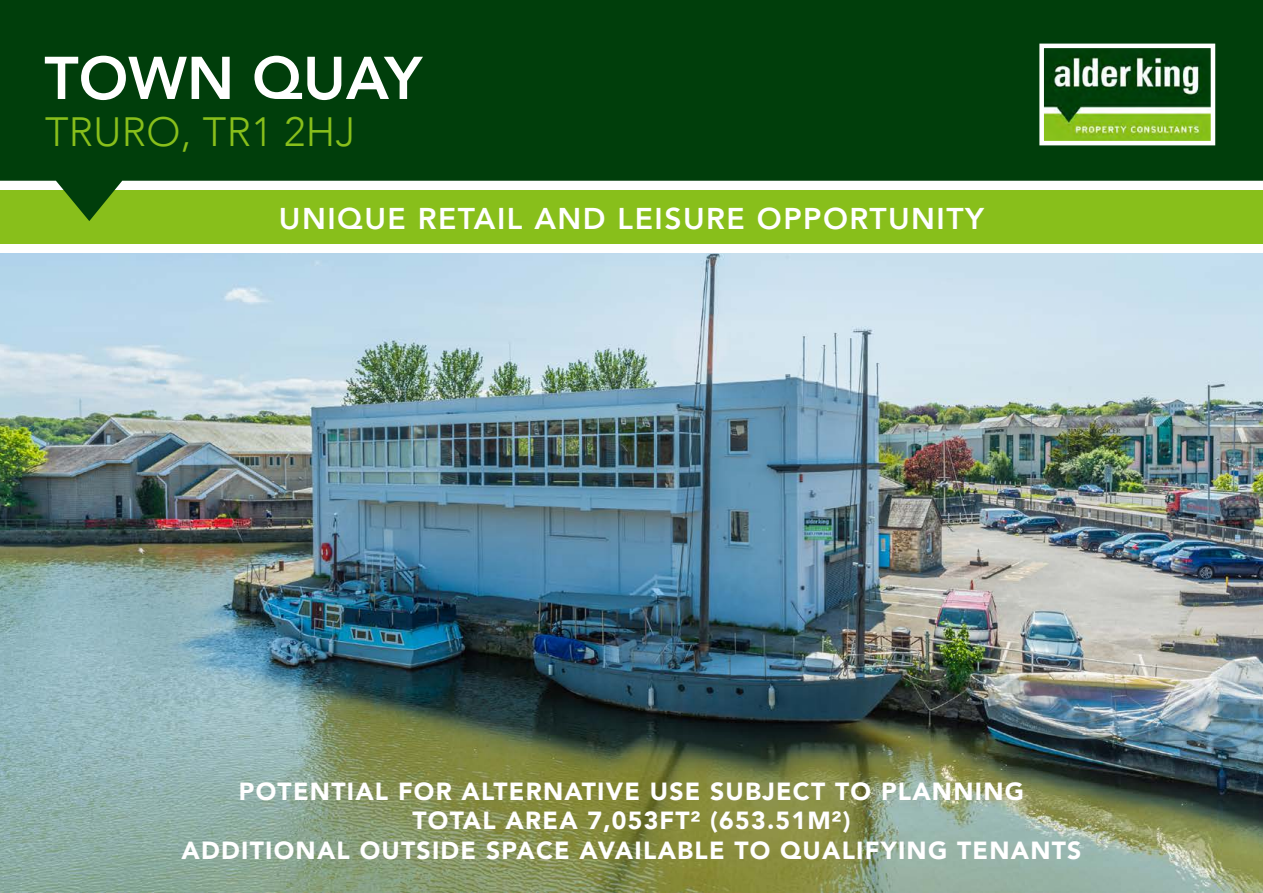
<style>
.page{position:relative;width:1263px;height:893px;background:#fff}
.page>*{position:absolute;margin:0;border:0;box-sizing:border-box;transform-origin:0 0}
.t1{font:800 59.7px "Avenir";color:#fff}
.t2{font:300 40.8px "Avenir";letter-spacing:.01em;color:#88bf1b}
.t3{font:800 30px "Avenir";letter-spacing:.05em;color:#fff}
.t4{font:900 24.75px/29.7px "Avenir";letter-spacing:.05em;color:#fff;text-align:center}
</style>
<div class="page">
<img style="left:0;top:253px;width:1263px;height:640px">
<div style="left:0;top:190px;width:1263px;height:62px;background:#88bf1b"></div>
<div style="left:0;top:244px;width:1263px;height:9px;background:#fff"></div>
<svg style="left:0;top:0;width:1263px;height:221px;fill:#003e0b"></svg>
<img style="left:1045px;top:50px;width:164px;height:89px">
<div style="left:1039px;top:44px;width:176px;height:101px;border:5px solid #fff"></div>
<h1 class="t1" style="left:44px;top:32px;width:379px">TOWN QUAY</h1>
<h2 class="t2" style="left:45px;top:108px;width:312px">TRURO, TR1 2HJ</h2>
<p class="t3" style="left:279px;top:195px;width:707px">UNIQUE RETAIL AND LEISURE OPPORTUNITY</p>
<p class="t4" style="left:182px;top:775px;width:901px">POTENTIAL FOR ALTERNATIVE USE SUBJECT TO PLANNING<br>TOTAL AREA 7,053FT² (653.51M²)<br>ADDITIONAL OUTSIDE SPACE AVAILABLE TO QUALIFYING TENANTS</p>
</div>
